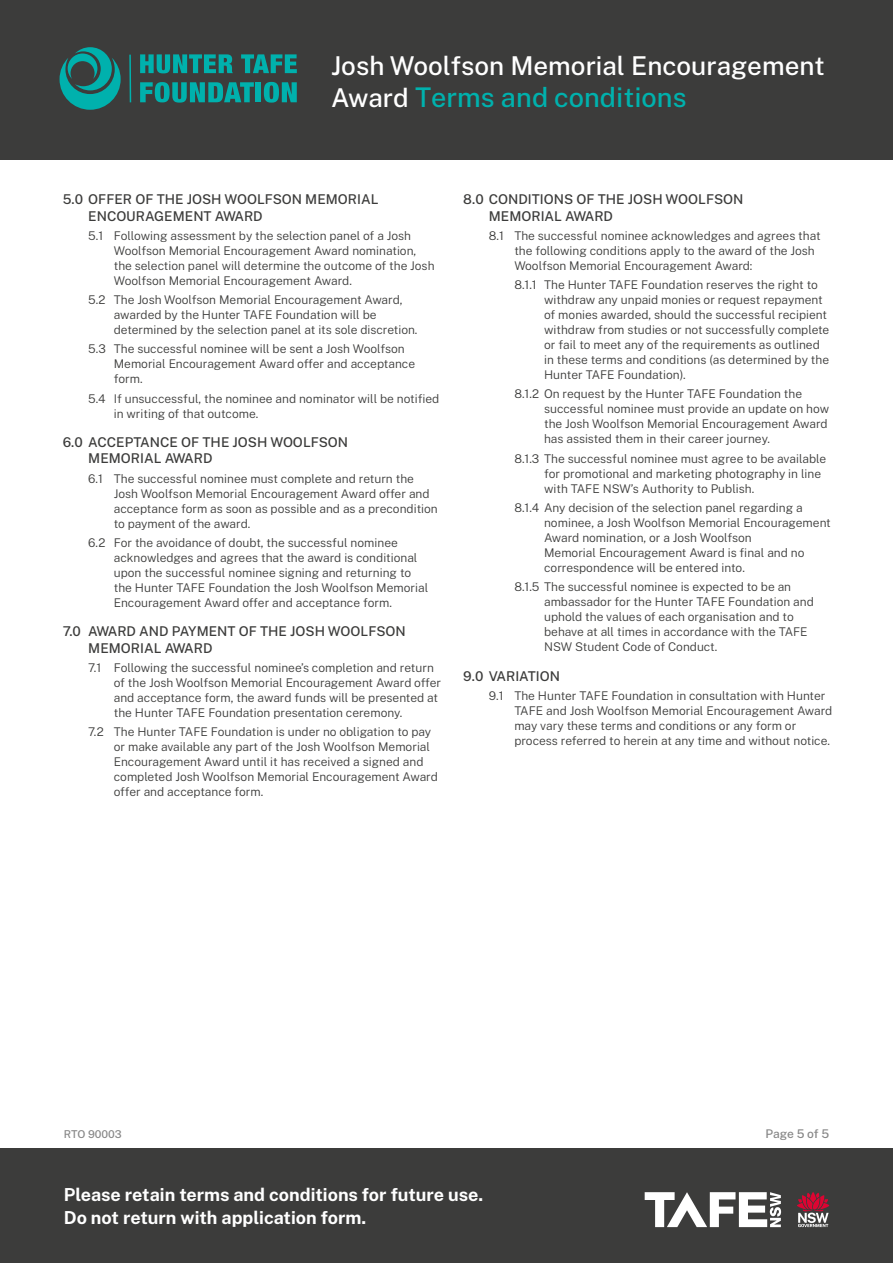
<style>
.page{position:relative;width:893px;height:1263px;background:#fff}
.page>*{position:absolute;margin:0;border:0;box-sizing:border-box;transform-origin:0 0}
.t1{font:500 27.15px "Public Sans";color:#00b1ad}
.t2{font:500 25.95px "Public Sans";color:#fff}
.main_body{font:700 17.85px "Public Sans";color:#fff}
.t3{font:500 13.5px/16.5px "Public Sans";color:#3c3c3b}
.t4{font:300 12px/15px "Public Sans";color:#3c3c3b}
.t5{font:500 12px "Public Sans";letter-spacing:-.015em;color:#878787}
.t6{font:500 10.8px "Public Sans";letter-spacing:-.005em;color:#878787}
.s1{font-size:25.95px;color:#fff}
</style>
<div class="page">
<div style="left:0;top:1148px;width:893px;height:115px;background:#3c3c3b"></div>
<div style="left:0;top:0;width:893px;height:159px;background:#3c3c3b"></div>
<svg style="left:140px;top:54px;width:93px;height:19px"></svg>
<svg style="left:241px;top:54px;width:56px;height:19px"></svg>
<svg style="left:140px;top:82px;width:114px;height:21px"></svg>
<div style="left:256px;top:82px;width:5px;height:20px;background:#00b1ad"></div>
<svg style="left:264px;top:82px;width:33px;height:21px"></svg>
<svg style="left:60px;top:47px;width:61px;height:63px"></svg>
<hr style="left:129px;top:55px;width:2px;height:47px;background:#00b1ad">
<svg style="left:645px;top:1192px;width:136px;height:35px"></svg>
<svg style="left:797px;top:1192px;width:32px;height:35px"></svg>
<h2 class="t2" style="left:331px;top:46px;width:495px">Josh Woolfson Memorial Encouragement</h2>
<h1 class="t1" style="left:331px;top:78px;width:357px"><span class="s1">Award</span> Terms and conditions</h1>
<p class="t3" style="left:88px;top:190px;width:292px;text-indent:-26px">5.0 OFFER OF THE JOSH WOOLFSON MEMORIAL<br>ENCOURAGEMENT AWARD</p>
<p class="t4" style="left:114px;top:227px;width:322px;text-indent:-26px">5.1 Following assessment by the selection panel of a Josh Woolfson Memorial Encouragement Award nomination, the selection panel will determine the outcome of the Josh Woolfson Memorial Encouragement Award.</p>
<p class="t4" style="left:114px;top:292px;width:305px;text-indent:-26px">5.2 The Josh Woolfson Memorial Encouragement Award, awarded by the Hunter TAFE Foundation will be determined by the selection panel at its sole discretion.</p>
<p class="t4" style="left:114px;top:341px;width:303px;text-indent:-26px">5.3 The successful nominee will be sent a Josh Woolfson<br>Memorial Encouragement Award offer and acceptance form.</p>
<p class="t4" style="left:114px;top:390px;width:327px;text-indent:-26px">5.4 If unsuccessful, the nominee and nominator will be notified in writing of that outcome.</p>
<p class="t3" style="left:88px;top:433px;width:261px;text-indent:-26px">6.0 ACCEPTANCE OF THE JOSH WOOLFSON<br>MEMORIAL AWARD</p>
<p class="t4" style="left:114px;top:470px;width:326px;text-indent:-26px">6.1 The successful nominee must complete and return the Josh Woolfson Memorial Encouragement Award offer and acceptance form as soon as possible and as a precondition to payment of the award.</p>
<p class="t4" style="left:114px;top:534px;width:316px;text-indent:-26px">6.2 For the avoidance of doubt, the successful nominee acknowledges and agrees that the award is conditional upon the successful nominee signing and returning to the Hunter TAFE Foundation the Josh Woolfson Memorial Encouragement Award offer and acceptance form.</p>
<p class="t3" style="left:88px;top:622px;width:319px;text-indent:-26px">7.0 AWARD AND PAYMENT OF THE JOSH WOOLFSON<br>MEMORIAL AWARD</p>
<p class="t4" style="left:114px;top:659px;width:329px;text-indent:-26px">7.1 Following the successful nominee’s completion and return of the Josh Woolfson Memorial Encouragement Award offer and acceptance form, the award funds will be presented at the Hunter TAFE Foundation presentation ceremony.</p>
<p class="t4" style="left:114px;top:724px;width:326px;text-indent:-26px">7.2 The Hunter TAFE Foundation is under no obligation to pay or make available any part of the Josh Woolfson Memorial Encouragement Award until it has received a signed and completed Josh Woolfson Memorial Encouragement Award offer and acceptance form.</p>
<p class="t3" style="left:489px;top:190px;width:256px;text-indent:-26px">8.0 CONDITIONS OF THE JOSH WOOLFSON<br>MEMORIAL AWARD</p>
<p class="t4" style="left:514px;top:227px;width:308px;text-indent:-26px">8.1 The successful nominee acknowledges and agrees that the following conditions apply to the award of the Josh<br>Woolfson Memorial Encouragement Award:</p>
<p class="t4" style="left:544px;top:277px;width:287px;text-indent:-30px">8.1.1 The Hunter TAFE Foundation reserves the right to withdraw any unpaid monies or request repayment of monies awarded, should the successful recipient withdraw from studies or not successfully complete or fail to meet any of the requirements as outlined in these terms and conditions (as determined by the Hunter TAFE Foundation).</p>
<p class="t4" style="left:544px;top:386px;width:287px;text-indent:-30px">8.1.2 On request by the Hunter TAFE Foundation the successful nominee must provide an update on how the Josh Woolfson Memorial Encouragement Award has assisted them in their career journey.</p>
<p class="t4" style="left:544px;top:450px;width:284px;text-indent:-30px">8.1.3 The successful nominee must agree to be available for promotional and marketing photography in line with TAFE NSW’s Authority to Publish.</p>
<p class="t4" style="left:544px;top:499px;width:288px;text-indent:-30px">8.1.4 Any decision of the selection panel regarding a nominee, a Josh Woolfson Memorial Encouragement Award nomination, or a Josh Woolfson<br>Memorial Encouragement Award is final and no correspondence will be entered into.</p>
<p class="t4" style="left:544px;top:579px;width:271px;text-indent:-30px">8.1.5 The successful nominee is expected to be an ambassador for the Hunter TAFE Foundation and uphold the values of each organisation and to behave at all times in accordance with the TAFE NSW Student Code of Conduct.</p>
<p class="t3" style="left:463px;top:666px;width:98px">9.0 VARIATION</p>
<p class="t4" style="left:514px;top:687px;width:319px;text-indent:-26px">9.1 The Hunter TAFE Foundation in consultation with Hunter TAFE and Josh Woolfson Memorial Encouragement Award may vary these terms and conditions or any form or process referred to herein at any time and without notice.</p>
<p class="t6" style="left:64px;top:1125px;width:59px">RTO 90003</p>
<p class="t5" style="left:765px;top:1124px;width:65px">Page 5 of 5</p>
<p class="main_body" style="left:64px;top:1181px;width:421px">Please retain terms and conditions for future use.</p>
<p class="main_body" style="left:64px;top:1204px;width:304px">Do not return with application form.</p>
</div>
